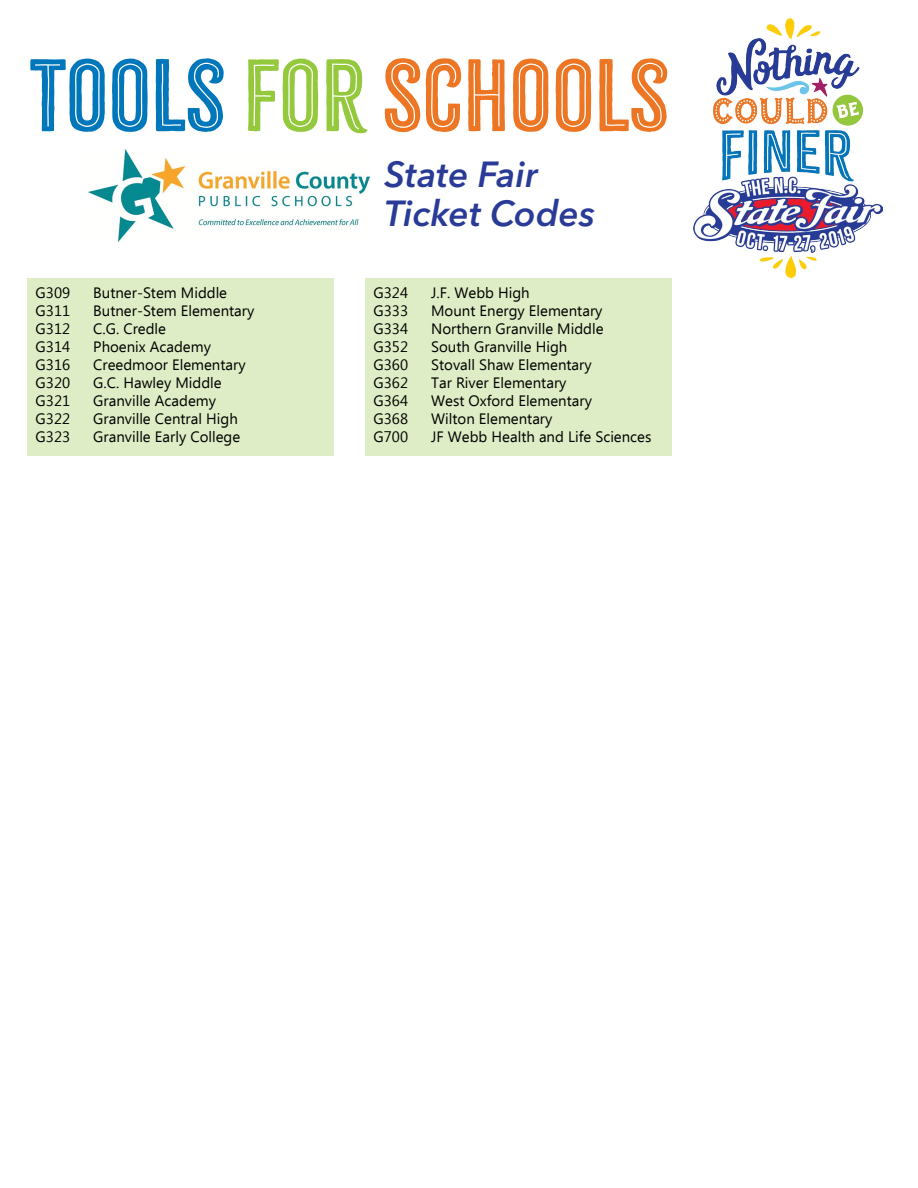
<style>
.page{position:relative;width:918px;height:1188px;background:#fff}
.page>*{position:absolute;margin:0;border:0;box-sizing:border-box;transform-origin:0 0}
.t1{font:90px "Citrus Gothic Inline";letter-spacing:-.005em;color:#ec7624}
.t2{font:italic 600 36px/39px "Avenir Next LT Pro";color:#293b97}
.t3{font:15px/18px "Ebrima";color:#000}
.s1{color:#0076bb}
.s2{color:#95c93d}
</style>
<div class="page">
<div style="left:27px;top:278px;width:307px;height:178px;background:#deedc5"></div>
<img style="left:693px;top:19px;width:190px;height:259px">
<img style="left:89px;top:149px;width:280px;height:93px">
<div style="left:365px;top:278px;width:307px;height:178px;background:#deedc5"></div>
<h1 class="t1" style="left:29px;top:39px;width:641px"><span class="s1">TOOLS</span> <span class="s2">FOR</span> SCHOOLS</h1>
<h2 class="t2" style="left:385px;top:155px;width:212px">State Fair<br>Ticket Codes</h2>
<p class="t3" style="left:36px;top:284px;width:36px;text-align:justify">G309<br>G311<br>G312<br>G314<br>G316<br>G320<br>G321<br>G322<br>G323</p>
<p class="t3" style="left:93px;top:284px;width:163px">Butner-Stem Middle<br>Butner-Stem Elementary<br>C.G. Credle<br>Phoenix Academy<br>Creedmoor Elementary<br>G.C. Hawley Middle<br>Granville Academy<br>Granville Central High<br>Granville Early College</p>
<p class="t3" style="left:374px;top:284px;width:36px;text-align:justify">G324<br>G333<br>G334<br>G352<br>G360<br>G362<br>G364<br>G368<br>G700</p>
<p class="t3" style="left:431px;top:284px;width:222px">J.F. Webb High<br>Mount Energy Elementary<br>Northern Granville Middle<br>South Granville High<br>Stovall Shaw Elementary<br>Tar River Elementary<br>West Oxford Elementary<br>Wilton Elementary<br>JF Webb Health and Life Sciences</p>
</div>
